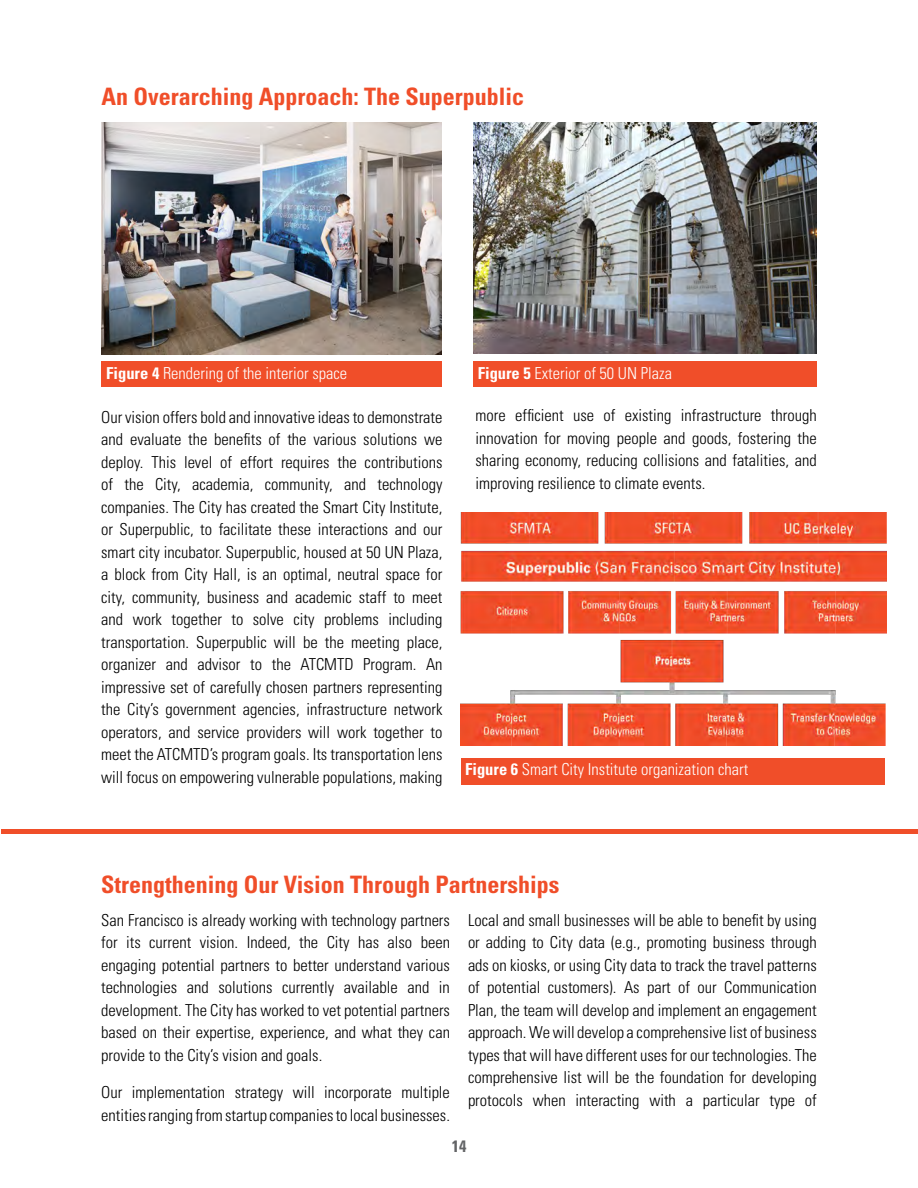
<style>
.page{position:relative;width:918px;height:1188px;background:#fff}
.page>*{position:absolute;margin:0;border:0;box-sizing:border-box;transform-origin:0 0}
.t1{font:700 condensed 24px "Univers";color:#f04e29}
.t2{font:300 condensed 16.5px/22.5px "Univers";color:#000;text-align:justify}
.t3{font:300 condensed 16.5px "Univers";color:#fff}
.t4{font:700 condensed 16.5px "Univers";color:#636466}
.s1{font-weight:700}
</style>
<div class="page">
<img style="left:473px;top:122px;width:344px;height:231px">
<div style="left:473px;top:362px;width:344px;height:25px;background:#f04e29"></div>
<img style="left:461px;top:513px;width:426px;height:233px">
<div style="left:461px;top:758px;width:423px;height:27px;background:#f04e29"></div>
<img style="left:102px;top:122px;width:340px;height:232px">
<div style="left:102px;top:362px;width:340px;height:25px;background:#f04e29"></div>
<div style="left:2px;top:829px;width:916px;height:5px;background:#f04e29"></div>
<h1 class="t1" style="left:102px;top:82px;width:424px">An Overarching Approach: The Superpublic</h1>
<p class="t3" style="left:106px;top:364px;width:242px"><span class="s1">Figure 4</span> Rendering of the interior space</p>
<p class="t3" style="left:478px;top:363px;width:196px"><span class="s1">Figure 5</span> Exterior of 50 UN Plaza</p>
<p class="t2" style="left:101px;top:405px;width:343px">Our vision offers bold and innovative ideas to demonstrate and evaluate the benefits of the various solutions we deploy. This level of effort requires the contributions of the City, academia, community, and technology companies. The City has created the Smart City Institute, or Superpublic, to facilitate these interactions and our smart city incubator. Superpublic, housed at 50 UN Plaza, a block from City Hall, is an optimal, neutral space for city, community, business and academic staff to meet and work together to solve city problems including transportation. Superpublic will be the meeting place, organizer and advisor to the ATCMTD Program. An impressive set of carefully chosen partners representing the City’s government agencies, infrastructure network operators, and service providers will work together to meet the ATCMTD’s program goals. Its transportation lens will focus on empowering vulnerable populations, making</p>
<p class="t2" style="left:475px;top:404px;width:343px">more efficient use of existing infrastructure through innovation for moving people and goods, fostering the sharing economy, reducing collisions and fatalities, and improving resilience to climate events.</p>
<p class="t3" style="left:465px;top:760px;width:285px"><span class="s1">Figure 6</span> Smart City Institute organization chart</p>
<h1 class="t1" style="left:101px;top:870px;width:460px">Strengthening Our Vision Through Partnerships</h1>
<p class="t2" style="left:101px;top:909px;width:350px">San Francisco is already working with technology partners for its current vision. Indeed, the City has also been engaging potential partners to better understand various technologies and solutions currently available and in development. The City has worked to vet potential partners based on their expertise, experience, and what they can provide to the City’s vision and goals.</p>
<p class="t2" style="left:101px;top:1081px;width:350px">Our implementation strategy will incorporate multiple entities ranging from startup companies to local businesses.</p>
<p class="t2" style="left:468px;top:909px;width:350px">Local and small businesses will be able to benefit by using or adding to City data (e.g., promoting business through ads on kiosks, or using City data to track the travel patterns of potential customers). As part of our Communication Plan, the team will develop and implement an engagement approach. We will develop a comprehensive list of business types that will have different uses for our technologies. The comprehensive list will be the foundation for developing protocols when interacting with a particular type of</p>
<p class="t4" style="left:452px;top:1136px;width:16px">14</p>
</div>
